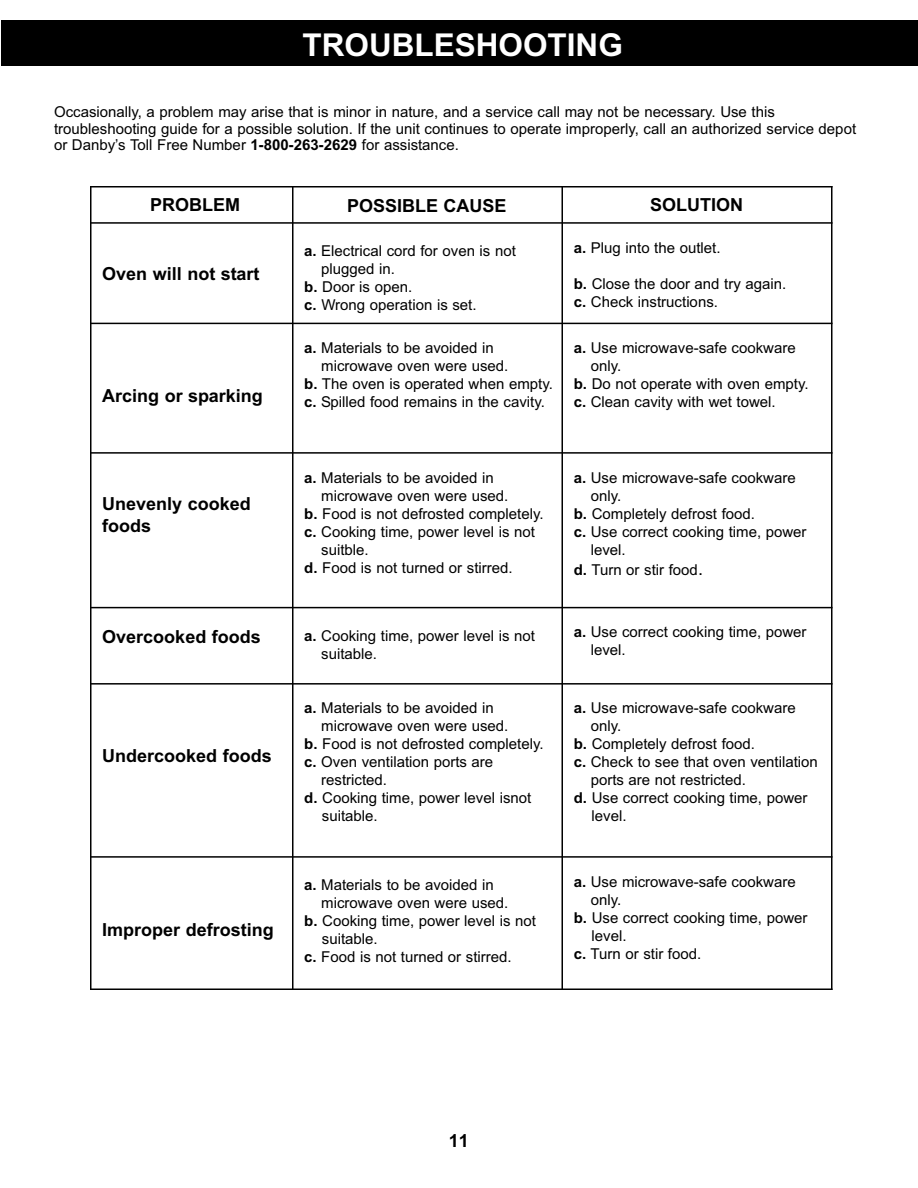
<style>
.page{position:relative;width:918px;height:1188px;background:#fff}
.page>*{position:absolute;margin:0;border:0;box-sizing:border-box;transform-origin:0 0}
.t1{font:700 31.5px "Arial";color:#fff}
.t2{font:700 18px/21.6px "Arial";color:#000}
.t3{font:15px/18px "Arial";color:#000}
.s1{font-weight:700}
.s2{font-size:18px}
</style>
<div class="page">
<div style="left:1px;top:20px;width:917px;height:46px;background:#000"></div>
<hr style="left:90px;top:186px;width:2px;height:804px;background:#000">
<hr style="left:292px;top:186px;width:2px;height:804px;background:#000">
<hr style="left:561px;top:186px;width:2px;height:804px;background:#000">
<hr style="left:831px;top:186px;width:1px;height:804px;background:#000">
<hr style="left:90px;top:186px;width:742px;height:2px;background:#000">
<hr style="left:90px;top:222px;width:742px;height:2px;background:#000">
<hr style="left:90px;top:323px;width:742px;height:1px;background:#000">
<hr style="left:90px;top:452px;width:742px;height:2px;background:#000">
<hr style="left:90px;top:607px;width:742px;height:1px;background:#000">
<hr style="left:90px;top:683px;width:742px;height:2px;background:#000">
<hr style="left:90px;top:856px;width:742px;height:2px;background:#000">
<hr style="left:90px;top:989px;width:742px;height:1px;background:#000">
<h1 class="t1" style="left:303px;top:33px;width:322px">TROUBLESHOOTING</h1>
<p class="t3" style="left:54px;top:105px;width:804px;line-height:16.5px">Occasionally, a problem may arise that is minor in nature, and a service call may not be necessary. Use this troubleshooting guide for a possible solution. If the unit continues to operate improperly, call an authorized service depot or Danby’s Toll Free Number <span class="s1">1-800-263-2629</span> for assistance.</p>
<p class="t2" style="left:150px;top:196px;width:91px">PROBLEM</p>
<p class="t2" style="left:347px;top:197px;width:161px">POSSIBLE CAUSE</p>
<p class="t2" style="left:650px;top:195px;width:95px">SOLUTION</p>
<p class="t2" style="left:102px;top:265px;width:159px">Oven will not start</p>
<p class="t2" style="left:102px;top:387px;width:162px">Arcing or sparking</p>
<p class="t2" style="left:102px;top:495px;width:150px">Unevenly cooked foods</p>
<p class="t3" style="left:304px;top:243px;width:213px"><span class="s1">a.</span> Electrical cord for oven is not</p>
<p class="t3" style="left:321px;top:261px;width:75px">plugged in.</p>
<p class="t3" style="left:304px;top:279px;width:109px"><span class="s1">b.</span> Door is open.</p>
<p class="t3" style="left:304px;top:297px;width:174px"><span class="s1">c.</span> Wrong operation is set.</p>
<p class="t3" style="left:304px;top:340px;width:191px"><span class="s1">a.</span> Materials to be avoided in</p>
<p class="t3" style="left:321px;top:358px;width:189px">microwave oven were used.</p>
<p class="t3" style="left:304px;top:376px;width:250px"><span class="s1">b.</span> The oven is operated when empty.</p>
<p class="t3" style="left:304px;top:394px;width:242px"><span class="s1">c.</span> Spilled food remains in the cavity.</p>
<p class="t3" style="left:574px;top:240px;width:148px"><span class="s1">a.</span> Plug into the outlet.</p>
<p class="t3" style="left:574px;top:276px;width:214px"><span class="s1">b.</span> Close the door and try again. <span class="s1">c.</span> Check instructions.</p>
<p class="t3" style="left:574px;top:340px;width:223px"><span class="s1">a.</span> Use microwave-safe cookware</p>
<p class="t3" style="left:591px;top:358px;width:32px">only.</p>
<p class="t3" style="left:574px;top:376px;width:236px"><span class="s1">b.</span> Do not operate with oven empty.</p>
<p class="t3" style="left:574px;top:394px;width:204px"><span class="s1">c.</span> Clean cavity with wet towel.</p>
<p class="t3" style="left:304px;top:470px;width:191px"><span class="s1">a.</span> Materials to be avoided in</p>
<p class="t3" style="left:321px;top:488px;width:189px">microwave oven were used.</p>
<p class="t3" style="left:304px;top:506px;width:241px"><span class="s1">b.</span> Food is not defrosted completely.</p>
<p class="t3" style="left:304px;top:524px;width:232px"><span class="s1">c.</span> Cooking time, power level is not</p>
<p class="t3" style="left:321px;top:542px;width:49px">suitble.</p>
<p class="t3" style="left:304px;top:560px;width:210px"><span class="s1">d.</span> Food is not turned or stirred.</p>
<p class="t3" style="left:574px;top:470px;width:223px"><span class="s1">a.</span> Use microwave-safe cookware</p>
<p class="t3" style="left:591px;top:488px;width:32px">only.</p>
<p class="t3" style="left:574px;top:506px;width:183px"><span class="s1">b.</span> Completely defrost food.</p>
<p class="t3" style="left:574px;top:524px;width:234px"><span class="s1">c.</span> Use correct cooking time, power</p>
<p class="t3" style="left:591px;top:542px;width:37px">level.</p>
<p class="t3" style="left:574px;top:562px;width:131px"><span class="s1">d.</span> Turn or stir food<span class="s2">.</span></p>
<p class="t2" style="left:102px;top:628px;width:160px">Overcooked foods</p>
<p class="t3" style="left:321px;top:628px;width:215px;text-indent:-17px"><span class="s1">a.</span> Cooking time, power level is not suitable.</p>
<p class="t3" style="left:591px;top:624px;width:217px;text-indent:-17px"><span class="s1">a.</span> Use correct cooking time, power level.</p>
<p class="t2" style="left:102px;top:747px;width:171px">Undercooked foods</p>
<p class="t2" style="left:102px;top:920px;width:173px">Improper defrosting</p>
<p class="t3" style="left:304px;top:701px;width:191px"><span class="s1">a.</span> Materials to be avoided in</p>
<p class="t3" style="left:321px;top:719px;width:189px">microwave oven were used.</p>
<p class="t3" style="left:304px;top:737px;width:241px"><span class="s1">b.</span> Food is not defrosted completely.</p>
<p class="t3" style="left:304px;top:755px;width:190px"><span class="s1">c.</span> Oven ventilation ports are</p>
<p class="t3" style="left:321px;top:773px;width:67px">restricted.</p>
<p class="t3" style="left:304px;top:791px;width:229px"><span class="s1">d.</span> Cooking time, power level isnot</p>
<p class="t3" style="left:322px;top:809px;width:57px">suitable.</p>
<p class="t3" style="left:304px;top:877px;width:191px"><span class="s1">a.</span> Materials to be avoided in</p>
<p class="t3" style="left:321px;top:895px;width:189px">microwave oven were used.</p>
<p class="t3" style="left:304px;top:913px;width:233px"><span class="s1">b.</span> Cooking time, power level is not</p>
<p class="t3" style="left:322px;top:931px;width:57px">suitable.</p>
<p class="t3" style="left:304px;top:949px;width:209px"><span class="s1">c.</span> Food is not turned or stirred.</p>
<p class="t3" style="left:574px;top:701px;width:223px"><span class="s1">a.</span> Use microwave-safe cookware</p>
<p class="t3" style="left:591px;top:719px;width:32px">only.</p>
<p class="t3" style="left:574px;top:737px;width:183px"><span class="s1">b.</span> Completely defrost food.</p>
<p class="t3" style="left:574px;top:755px;width:246px"><span class="s1">c.</span> Check to see that oven ventilation</p>
<p class="t3" style="left:591px;top:773px;width:157px">ports are not restricted.</p>
<p class="t3" style="left:574px;top:791px;width:235px"><span class="s1">d.</span> Use correct cooking time, power</p>
<p class="t3" style="left:591px;top:809px;width:37px">level.</p>
<p class="t3" style="left:574px;top:874px;width:223px"><span class="s1">a.</span> Use microwave-safe cookware</p>
<p class="t3" style="left:591px;top:892px;width:32px">only.</p>
<p class="t3" style="left:574px;top:910px;width:235px"><span class="s1">b.</span> Use correct cooking time, power</p>
<p class="t3" style="left:591px;top:928px;width:37px">level.</p>
<p class="t3" style="left:574px;top:946px;width:129px"><span class="s1">c.</span> Turn or stir food.</p>
<p class="t2" style="left:449px;top:1132px;width:22px">11</p>
</div>
